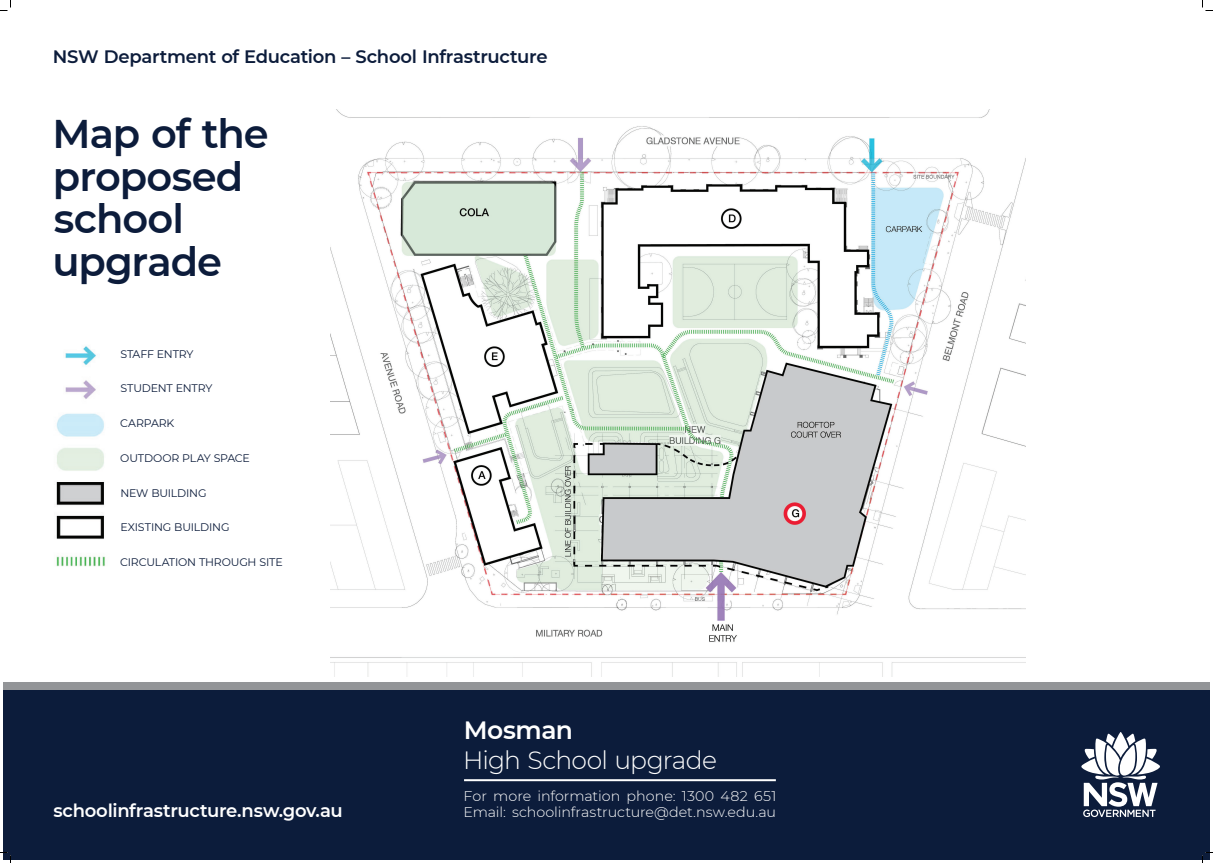
<style>
.page{position:relative;width:1213px;height:863px;background:#fff}
.page>*{position:absolute;margin:0;border:0;box-sizing:border-box;transform-origin:0 0}
.t1{font:600 40px/42.5px "Montserrat";letter-spacing:-.025em;color:#0c1c3b}
.t2{font:300 25px "Montserrat";letter-spacing:-.025em;color:#fff}
.t3{font:600 25px "Montserrat";letter-spacing:-.015em;color:#fff}
.t4{font:600 18px "Montserrat";letter-spacing:-.015em;color:#0c1c3b}
.t5{font:600 18px "Montserrat";letter-spacing:-.015em;color:#fff}
.t6{font:300 14px/16px "Montserrat";color:#fff}
.t7{font:11px "Montserrat";letter-spacing:-.015em;color:#0c1c3b}
</style>
<div class="page">
<div style="left:3px;top:687px;width:1207px;height:172px;background:#0c1c3b"></div>
<hr style="left:464px;top:779px;width:312px;height:2px;background:#fff">
<div style="left:3px;top:682px;width:1207px;height:7px;background:#939598"></div>
<svg style="left:1081px;top:732px;width:79px;height:85px"></svg>
<img style="left:331px;top:109px;width:694px;height:567px">
<img style="left:56px;top:346px;width:50px;height:221px">
<svg style="left:0;top:0;width:11px;height:11px"></svg>
<svg style="left:0;top:852px;width:11px;height:11px"></svg>
<svg style="left:1202px;top:0;width:11px;height:11px"></svg>
<svg style="left:1202px;top:852px;width:11px;height:11px"></svg>
<h3 class="t4" style="left:53px;top:44px;width:496px">NSW Department of Education – School Infrastructure</h3>
<h1 class="t1" style="left:52px;top:111px;width:218px">Map of the proposed school upgrade</h1>
<p class="t7" style="left:120px;top:346px;width:75px">STAFF ENTRY</p>
<p class="t7" style="left:120px;top:381px;width:93px">STUDENT ENTRY</p>
<p class="t7" style="left:120px;top:416px;width:56px">CARPARK</p>
<p class="t7" style="left:120px;top:450px;width:131px">OUTDOOR PLAY SPACE</p>
<p class="t7" style="left:120px;top:485px;width:88px">NEW BUILDING</p>
<p class="t7" style="left:120px;top:520px;width:111px">EXISTING BUILDING</p>
<p class="t7" style="left:120px;top:554px;width:164px">CIRCULATION THROUGH SITE</p>
<h3 class="t5" style="left:53px;top:798px;width:291px">schoolinfrastructure.nsw.gov.au</h3>
<h2 class="t3" style="left:464px;top:712px;width:111px">Mosman</h2>
<h2 class="t2" style="left:463px;top:743px;width:256px">High School upgrade</h2>
<p class="t6" style="left:464px;top:788px;width:314px">For more information phone: 1300 482 651<br>Email: schoolinfrastructure@det.nsw.edu.au</p>
</div>
